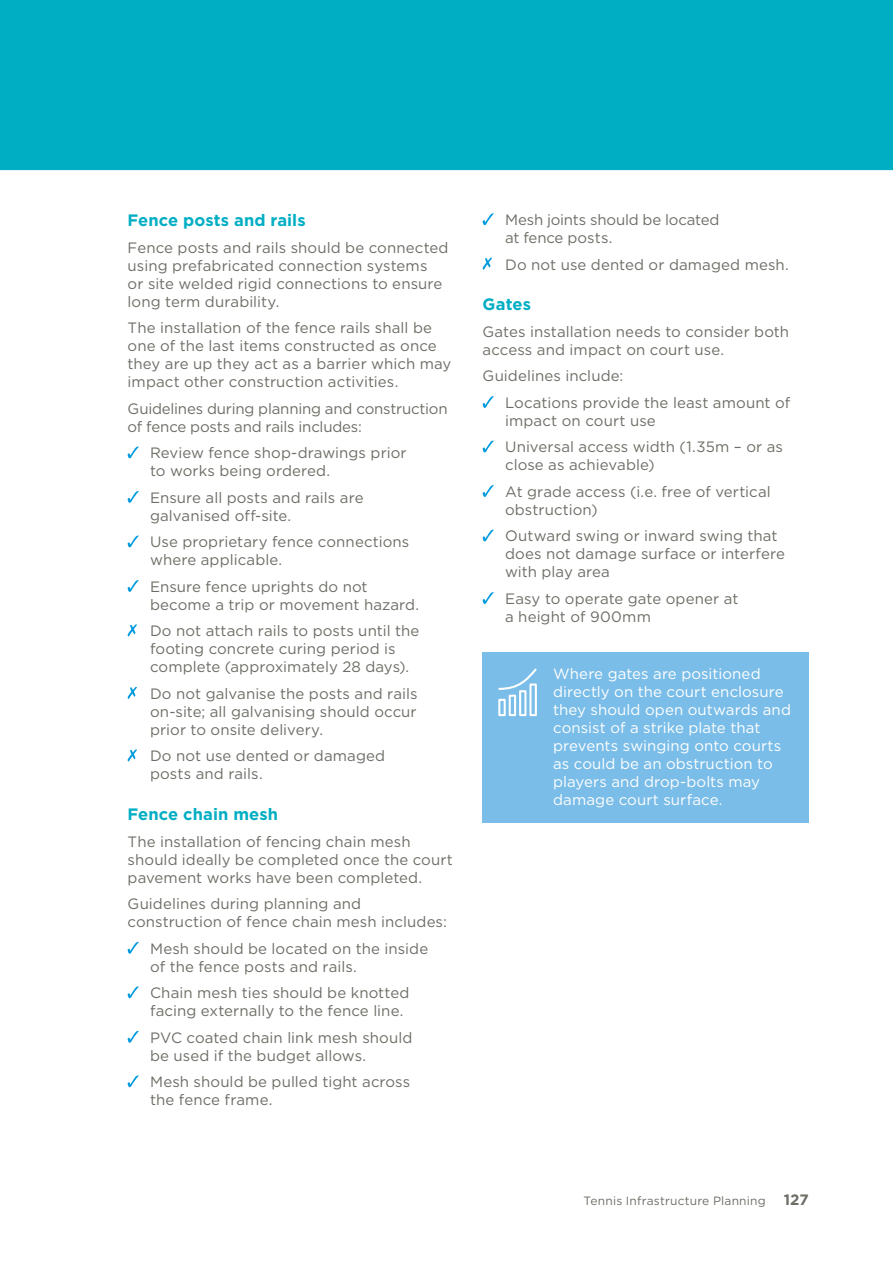
<style>
.page{position:relative;width:893px;height:1263px;background:#fff}
.page>*{position:absolute;margin:0;border:0;box-sizing:border-box;transform-origin:0 0}
.t1{font:700 16.5px "Gotham HTF";letter-spacing:.005em;color:#00aec4}
.t2{font:15px/18px "Gotham HTF";letter-spacing:.005em;color:#6e6e67}
.t3{font:15px/18px "Gotham HTF";letter-spacing:.005em;color:#fff}
.t4{font:15px/18px "Gotham HTF";letter-spacing:-.015em;color:#6e6e67}
.t5{font:12px "Gotham HTF";letter-spacing:.015em;color:#6e6e67}
.s1{font-weight:700;font-size:15px}
</style>
<div class="page">
<div style="left:0;top:0;width:893px;height:170px;background:#00aec4"></div>
<svg style="left:128px;top:446px;width:11px;height:12px"></svg>
<svg style="left:128px;top:491px;width:11px;height:12px"></svg>
<svg style="left:128px;top:535px;width:11px;height:12px"></svg>
<svg style="left:128px;top:580px;width:11px;height:12px"></svg>
<svg style="left:128px;top:624px;width:9px;height:12px"></svg>
<svg style="left:128px;top:687px;width:9px;height:12px"></svg>
<svg style="left:128px;top:749px;width:9px;height:12px"></svg>
<svg style="left:128px;top:942px;width:11px;height:12px"></svg>
<svg style="left:128px;top:986px;width:11px;height:12px"></svg>
<svg style="left:128px;top:1031px;width:11px;height:12px"></svg>
<svg style="left:128px;top:1075px;width:11px;height:12px"></svg>
<div style="left:483px;top:653px;width:326px;height:170px;background:#7abde8"></div>
<svg style="left:498px;top:699px;width:8px;height:17px"></svg>
<svg style="left:509px;top:695px;width:7px;height:21px"></svg>
<svg style="left:519px;top:691px;width:7px;height:25px"></svg>
<svg style="left:529px;top:691px;width:8px;height:25px"></svg>
<svg style="left:498px;top:668px;width:39px;height:23px"></svg>
<svg style="left:483px;top:213px;width:11px;height:12px"></svg>
<svg style="left:483px;top:258px;width:9px;height:12px"></svg>
<svg style="left:483px;top:396px;width:11px;height:12px"></svg>
<svg style="left:483px;top:441px;width:11px;height:11px"></svg>
<svg style="left:483px;top:485px;width:11px;height:12px"></svg>
<svg style="left:483px;top:530px;width:11px;height:11px"></svg>
<svg style="left:483px;top:592px;width:11px;height:12px"></svg>
<p class="t1" style="left:128px;top:211px;width:180px">Fence posts and rails</p>
<p class="t2" style="left:128px;top:238px;width:322px">Fence posts and rails should be connected using prefabricated connection systems<br>or site welded rigid connections to ensure long term durability.</p>
<p class="t2" style="left:128px;top:319px;width:325px">The installation of the fence rails shall be one of the last items constructed as once they are up they act as a barrier which may impact other construction activities.</p>
<p class="t4" style="left:128px;top:399px;width:322px">Guidelines during planning and construction of fence posts and rails includes:</p>
<p class="t2" style="left:150px;top:444px;width:258px">Review fence shop-drawings prior to works being ordered.</p>
<p class="t2" style="left:150px;top:488px;width:215px">Ensure all posts and rails are galvanised off-site.</p>
<p class="t2" style="left:150px;top:533px;width:261px">Use proprietary fence connections where applicable.</p>
<p class="t2" style="left:150px;top:577px;width:271px">Ensure fence uprights do not become a trip or movement hazard.</p>
<p class="t2" style="left:150px;top:622px;width:271px">Do not attach rails to posts until the footing concrete curing period is complete (approximately 28 days).</p>
<p class="t2" style="left:150px;top:684px;width:269px;text-align:justify">Do not galvanise the posts and rails on-site; all galvanising should occur prior to onsite delivery.</p>
<p class="t2" style="left:150px;top:747px;width:237px">Do not use dented or damaged posts and rails.</p>
<p class="t1" style="left:128px;top:805px;width:152px">Fence chain mesh</p>
<p class="t2" style="left:128px;top:832px;width:327px">The installation of fencing chain mesh should ideally be completed once the court pavement works have been completed.</p>
<p class="t2" style="left:128px;top:895px;width:321px">Guidelines during planning and construction of fence chain mesh includes:</p>
<p class="t2" style="left:150px;top:939px;width:280px">Mesh should be located on the inside of the fence posts and rails.</p>
<p class="t2" style="left:150px;top:984px;width:261px">Chain mesh ties should be knotted facing externally to the fence line.</p>
<p class="t2" style="left:150px;top:1028px;width:264px">PVC coated chain link mesh should be used if the budget allows.</p>
<p class="t2" style="left:150px;top:1073px;width:262px">Mesh should be pulled tight across the fence frame.</p>
<p class="t4" style="left:505px;top:211px;width:216px">Mesh joints should be located at fence posts.</p>
<p class="t2" style="left:505px;top:255px;width:285px">Do not use dented or damaged mesh.</p>
<p class="t1" style="left:483px;top:295px;width:50px">Gates</p>
<p class="t2" style="left:483px;top:322px;width:308px">Gates installation needs to consider both access and impact on court use.</p>
<p class="t2" style="left:505px;top:363px;width:287px;line-height:26.5px;text-indent:-22px">Guidelines include:<br>Locations provide the least amount of</p>
<p class="t2" style="left:505px;top:407px;width:279px;line-height:26.5px">impact on court use<br>Universal access width (1.35m – or as</p>
<p class="t2" style="left:505px;top:452px;width:267px;line-height:26.5px">close as achievable)<br>At grade access (i.e. free of vertical</p>
<p class="t2" style="left:505px;top:496px;width:274px;line-height:26.5px">obstruction)<br>Outward swing or inward swing that</p>
<p class="t2" style="left:505px;top:545px;width:281px">does not damage surface or interfere with play area</p>
<p class="t2" style="left:505px;top:589px;width:235px">Easy to operate gate opener at a height of 900mm</p>
<p class="t3" style="left:553px;top:664px;width:239px">Where gates are positioned directly on the court enclosure they should open outwards and consist of a strike plate that prevents swinging onto courts as could be an obstruction to players and drop-bolts may damage court surface.</p>
<p class="t5" style="left:584px;top:1194px;width:227px">Tennis Infrastructure Planning <span class="s1">127</span></p>
</div>
